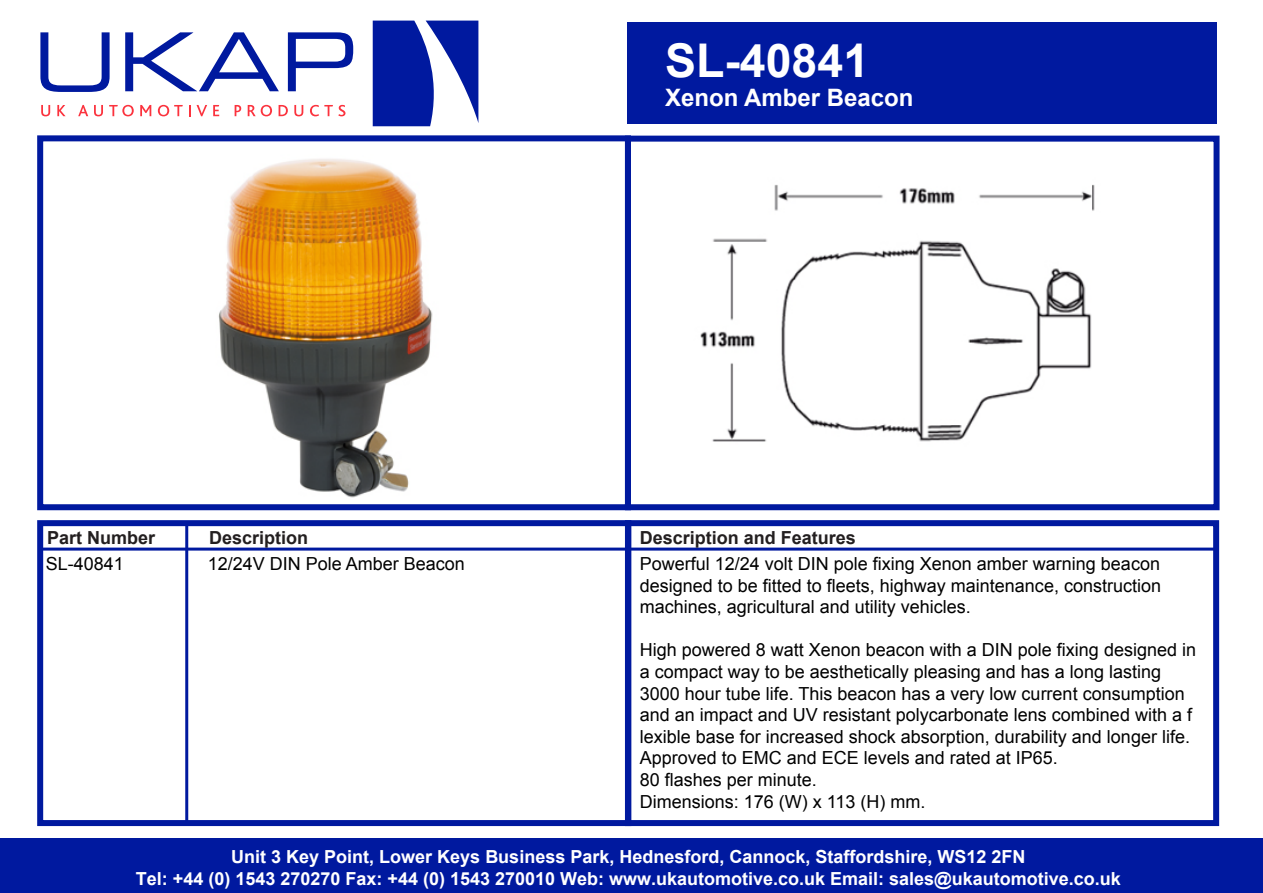
<style>
.page{position:relative;width:1263px;height:893px;background:#fff}
.page>*{position:absolute;margin:0;border:0;box-sizing:border-box;transform-origin:0 0}
.t1{font:700 46.5px "Arial";color:#fff}
.t2{font:700 24px "Arial";color:#fff}
.t3{font:18px/21.6px "Arial";color:#000;text-align:justify}
.t4{font:700 18px/21.6px "Arial";color:#fff;text-align:center}
.t5{font:700 18px "Arial";color:#231f20}
</style>
<div class="page">
<svg style="left:41px;top:105px;width:9px;height:11px"></svg>
<svg style="left:57px;top:105px;width:9px;height:11px"></svg>
<svg style="left:78px;top:105px;width:10px;height:11px"></svg>
<svg style="left:94px;top:105px;width:9px;height:11px"></svg>
<svg style="left:109px;top:105px;width:25px;height:11px"></svg>
<svg style="left:140px;top:105px;width:11px;height:11px"></svg>
<svg style="left:158px;top:105px;width:25px;height:11px"></svg>
<svg style="left:189px;top:105px;width:2px;height:11px"></svg>
<svg style="left:197px;top:105px;width:10px;height:11px"></svg>
<svg style="left:213px;top:105px;width:6px;height:11px"></svg>
<svg style="left:235px;top:105px;width:6px;height:11px"></svg>
<svg style="left:248px;top:105px;width:24px;height:11px"></svg>
<svg style="left:279px;top:105px;width:9px;height:11px"></svg>
<svg style="left:294px;top:105px;width:9px;height:11px"></svg>
<svg style="left:310px;top:105px;width:35px;height:11px"></svg>
<svg style="left:373px;top:21px;width:105px;height:105px"></svg>
<svg style="left:40px;top:32px;width:70px;height:60px"></svg>
<svg style="left:125px;top:32px;width:154px;height:59px"></svg>
<svg style="left:288px;top:32px;width:65px;height:59px"></svg>
<div style="left:37px;top:135px;width:594px;height:375px;background:#fff;border:6px solid #00199f"></div>
<div style="left:628px;top:22px;width:589px;height:102px;background:#00199f"></div>
<div style="left:0;top:839px;width:1263px;height:54px;background:#00199f"></div>
<div style="left:37px;top:520px;width:594px;height:306px;border:6px solid #00199f"></div>
<div style="left:625px;top:136px;width:594px;height:374px;border:6px solid #00199f"></div>
<div style="left:625px;top:520px;width:594px;height:306px;border:6px solid #00199f"></div>
<hr style="left:40px;top:548px;width:1176px;height:3px;background:#00199f">
<hr style="left:185px;top:523px;width:3px;height:300px;background:#00199f">
<img style="left:218px;top:159px;width:215px;height:339px">
<img style="left:700px;top:184px;width:395px;height:258px">
<p class="t5" style="left:47px;top:525px;width:110px">Part Number</p>
<p class="t5" style="left:209px;top:525px;width:101px">Description</p>
<h1 class="t1" style="left:665px;top:29px;width:206px">SL-40841</h1>
<h2 class="t2" style="left:665px;top:81px;width:250px">Xenon Amber Beacon</h2>
<p class="t5" style="left:640px;top:525px;width:218px">Description and Features</p>
<p class="t3" style="left:46px;top:553px;width:80px">SL-40841</p>
<p class="t3" style="left:208px;top:553px;width:259px">12/24V DIN Pole Amber Beacon</p>
<p class="t3" style="left:640px;top:553px;width:523px">Powerful 12/24 volt DIN pole fixing Xenon amber warning beacon designed to be fitted to fleets, highway maintenance, construction machines, agricultural and utility vehicles.</p>
<p class="t3" style="left:640px;top:639px;width:558px;text-align:left">High powered 8 watt Xenon beacon with a DIN pole fixing designed in a compact way to be aesthetically pleasing and has a long lasting 3000 hour tube life. This beacon has a very low current consumption and an impact and UV resistant polycarbonate lens combined with a f lexible base for increased shock absorption, durability and longer life.<br>Approved to EMC and ECE levels and rated at IP65.<br>80 flashes per minute.<br>Dimensions: 176 (W) x 113 (H) mm.</p>
<p class="t4" style="left:136px;top:846px;width:986px">Unit 3 Key Point, Lower Keys Business Park, Hednesford, Cannock, Staffordshire, WS12 2FN<br>Tel: +44 (0) 1543 270270 Fax: +44 (0) 1543 270010 Web: www.ukautomotive.co.uk Email: sales@ukautomotive.co.uk</p>
</div>
